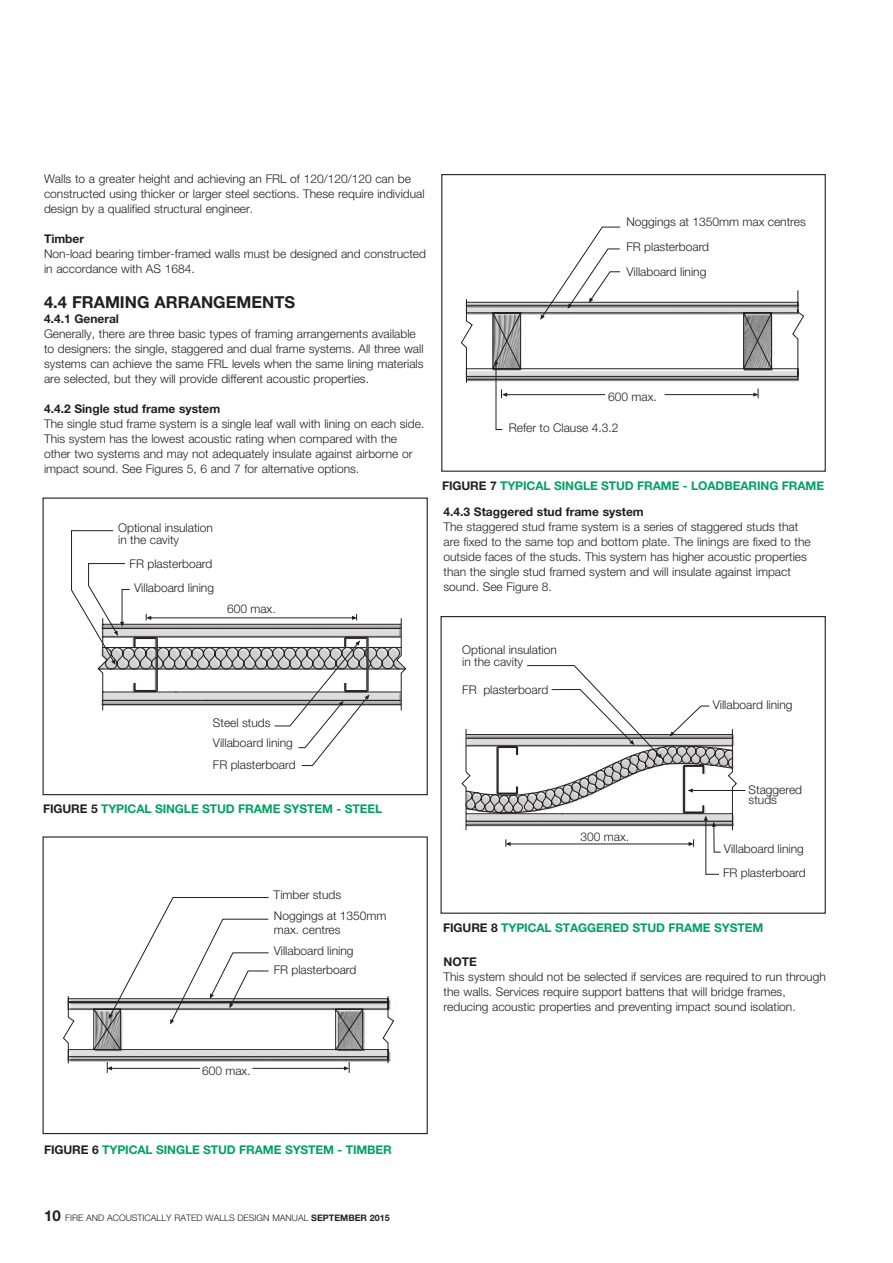
<style>
.page{position:relative;width:893px;height:1263px;background:#fff}
.page>*{position:absolute;margin:0;border:0;box-sizing:border-box;transform-origin:0 0}
.Sub_Heading{font:700 16.5px "Helvetica Neue";color:#231f20}
.Body_Copy{font:300 12px/15px "Helvetica Neue CE";color:#231f20}
.t1{font:300 12px/12px "Helvetica Neue";color:#231f20}
.Body_Copy-2{font:700 12px "Helvetica Neue";letter-spacing:-.01em;color:#00a261}
._2nd_level_Subhead{font:700 12px "Helvetica Neue";color:#231f20}
.Body_Copy-3{font:700 12px "Helvetica Neue";color:#231f20}
.Notes_Header{font:700 12px "Helvetica Neue";color:#231f20}
.t2{font:300 9px "Helvetica Neue CE";color:#231f20}
.s1{color:#231f20}
.s2{font-family:"Helvetica Neue";font-weight:700;font-size:15px}
.s3{font-family:"Helvetica Neue";font-weight:700}
</style>
<div class="page">
<svg style="left:71px;top:530px;width:43px;height:89px"></svg>
<svg style="left:88px;top:563px;width:318px;height:203px"></svg>
<div style="left:43px;top:497px;width:385px;height:298px;border:1px solid #231f20"></div>
<svg style="left:63px;top:897px;width:331px;height:176px"></svg>
<div style="left:43px;top:836px;width:385px;height:298px;border:1px solid #231f20"></div>
<svg style="left:461px;top:227px;width:343px;height:203px"></svg>
<div style="left:441px;top:174px;width:385px;height:298px;border:1px solid #231f20"></div>
<hr style="left:692px;top:790px;width:53px;height:1px;background:#231f20">
<svg style="left:462px;top:665px;width:275px;height:210px"></svg>
<div style="left:441px;top:616px;width:385px;height:298px;border:1px solid #231f20"></div>
<p class="Body_Copy" style="left:44px;top:171px;width:382px">Walls to a greater height and achieving an FRL of 120/120/120 can be constructed using thicker or larger steel sections. These require individual design by a qualified structural engineer.</p>
<p class="Body_Copy-3" style="left:44px;top:232px;width:42px">Timber</p>
<p class="Body_Copy" style="left:44px;top:246px;width:384px">Non-load bearing timber-framed walls must be designed and constructed in accordance with AS 1684.</p>
<p class="Sub_Heading" style="left:44px;top:292px;width:253px">4.4 FRAMING ARRANGEMENTS</p>
<p class="_2nd_level_Subhead" style="left:44px;top:311px;width:77px">4.4.1 General</p>
<p class="Body_Copy" style="left:44px;top:326px;width:381px">Generally, there are three basic types of framing arrangements available to designers: the single, staggered and dual frame systems. All three wall systems can achieve the same FRL levels when the same lining materials are selected, but they will provide different acoustic properties.</p>
<p class="_2nd_level_Subhead" style="left:44px;top:401px;width:178px">4.4.2 Single stud frame system</p>
<p class="Body_Copy" style="left:44px;top:416px;width:382px">The single stud frame system is a single leaf wall with lining on each side.<br>This system has the lowest acoustic rating when compared with the other two systems and may not adequately insulate against airborne or impact sound. See Figures 5, 6 and 7 for alternative options.</p>
<p class="t1" style="left:118px;top:521px;width:96px">Optional insulation in the cavity</p>
<p class="t1" style="left:130px;top:557px;width:84px">FR plasterboard</p>
<p class="t1" style="left:134px;top:581px;width:81px">Villaboard lining</p>
<p class="t1" style="left:227px;top:602px;width:50px">600 max.</p>
<p class="t1" style="left:213px;top:716px;width:59px">Steel studs</p>
<p class="t1" style="left:213px;top:735px;width:81px">Villaboard lining</p>
<p class="t1" style="left:213px;top:758px;width:84px">FR plasterboard</p>
<p class="Body_Copy-2" style="left:43px;top:801px;width:341px"><span class="s1">FIGURE 5</span> TYPICAL SINGLE STUD FRAME SYSTEM - STEEL</p>
<p class="t1" style="left:273px;top:888px;width:69px">Timber studs</p>
<p class="t1" style="left:274px;top:908px;width:114px;line-height:13.5px">Noggings at 1350mm max. centres</p>
<p class="t1" style="left:274px;top:939px;width:84px;line-height:20px">Villaboard lining<br>FR plasterboard</p>
<p class="t1" style="left:626px;top:215px;width:181px">Noggings at 1350mm max centres</p>
<p class="t1" style="left:626px;top:234px;width:84px;line-height:25px">FR plasterboard<br>Villaboard lining</p>
<p class="t1" style="left:608px;top:390px;width:50px">600 max.</p>
<p class="t1" style="left:509px;top:421px;width:111px">Refer to Clause 4.3.2</p>
<p class="Body_Copy-2" style="left:442px;top:478px;width:384px"><span class="s1">FIGURE 7</span> TYPICAL SINGLE STUD FRAME - LOADBEARING FRAME</p>
<p class="_2nd_level_Subhead" style="left:444px;top:504px;width:202px">4.4.3 Staggered stud frame system</p>
<p class="Body_Copy" style="left:444px;top:519px;width:369px">The staggered stud frame system is a series of staggered studs that are fixed to the same top and bottom plate. The linings are fixed to the outside faces of the studs. This system has higher acoustic properties than the single stud framed system and will insulate against impact sound. See Figure 8.</p>
<p class="t1" style="left:462px;top:643px;width:96px">Optional insulation in the cavity</p>
<p class="t1" style="left:462px;top:683px;width:88px">FR plasterboard</p>
<p class="t1" style="left:580px;top:830px;width:50px">300 max.</p>
<p class="t1" style="left:713px;top:698px;width:81px">Villaboard lining</p>
<p class="t1" style="left:748px;top:783px;width:55px;line-height:10.6px">Staggered studs</p>
<p class="t1" style="left:724px;top:842px;width:81px">Villaboard lining</p>
<p class="t1" style="left:723px;top:866px;width:84px">FR plasterboard</p>
<p class="Body_Copy-2" style="left:443px;top:920px;width:322px"><span class="s1">FIGURE 8</span> TYPICAL STAGGERED STUD FRAME SYSTEM</p>
<p class="Notes_Header" style="left:444px;top:954px;width:35px">NOTE</p>
<p class="Body_Copy" style="left:444px;top:969px;width:384px">This system should not be selected if services are required to run through the walls. Services require support battens that will bridge frames, reducing acoustic properties and preventing impact sound isolation.</p>
<p class="t1" style="left:202px;top:1064px;width:50px">600 max.</p>
<p class="Body_Copy-2" style="left:44px;top:1142px;width:349px"><span class="s1">FIGURE 6</span> TYPICAL SINGLE STUD FRAME SYSTEM - TIMBER</p>
<p class="t2" style="left:44px;top:1213px;width:347px"><span class="s2">10</span> FIRE AND ACOUSTICALLY RATED WALLS DESIGN MANUAL <span class="s3">SEPTEMBER 2015</span></p>
</div>
